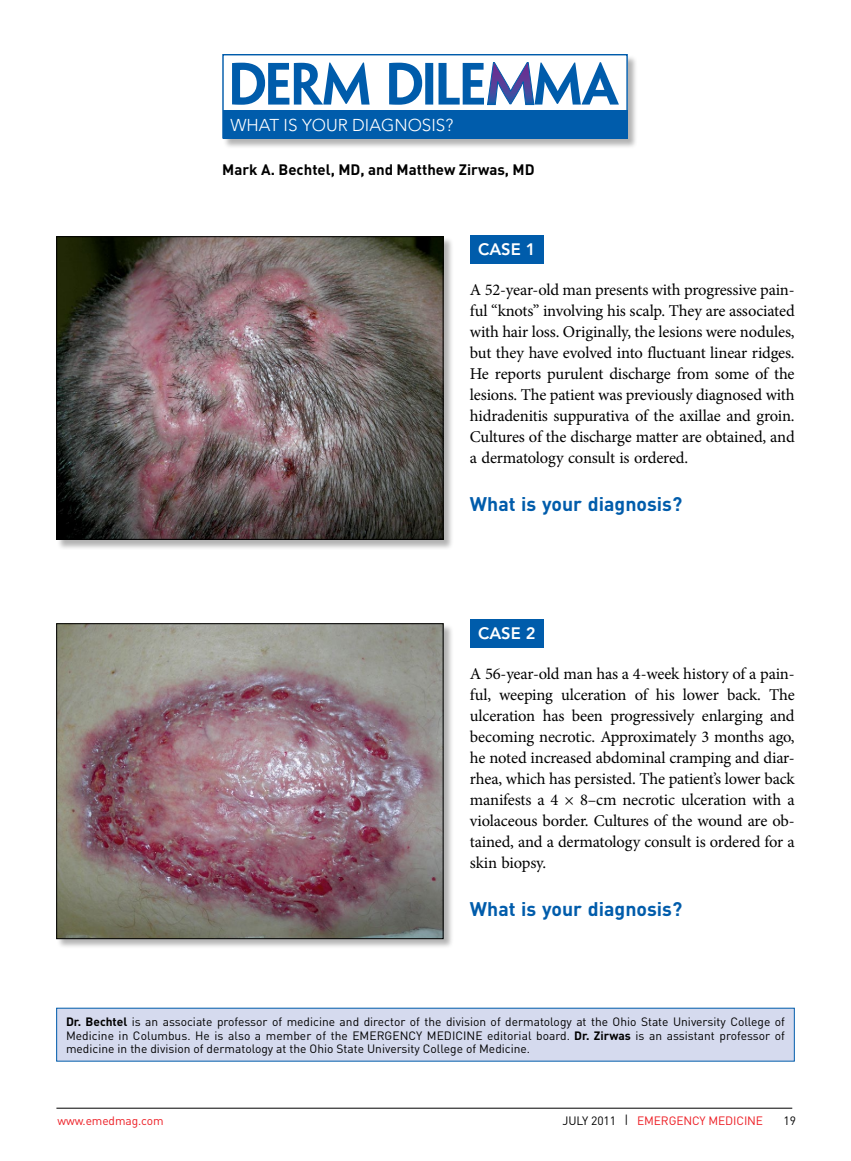
<style>
.page{position:relative;width:851px;height:1161px;background:#fff}
.page>*{position:absolute;margin:0;border:0;box-sizing:border-box;transform-origin:0 0}
.what_is_your_diagnos{font:700 19.5px "DIN";color:#005cab}
.t1{font:300 17.1px "Avenir LT Std";color:#fff}
.dx_question{font:16.5px/21px "Minion Pro";letter-spacing:-.015em;color:#000;text-align:justify}
.t2{font:800 16.5px "Avenir LT Std";color:#fff}
.by{font:700 15px "DIN";color:#000}
.bio{font:12px/13.5px "DIN";color:#000;text-align:justify}
.t3{font:12px "DIN";letter-spacing:-.01em;color:#ed1d24}
.s1{font-weight:700}
.s2{color:#000}
</style>
<div class="page">
<hr style="left:56px;top:1108px;width:736px;height:1px;background:#000">
<div style="left:222px;top:54px;width:416px;height:95px;background:#000;opacity:.3"></div>
<div style="left:223px;top:55px;width:404px;height:83px;background:#fff"></div>
<div style="left:223px;top:110px;width:404px;height:29px;background:#005cab"></div>
<svg style="left:232px;top:63px;width:137px;height:42px"></svg>
<svg style="left:389px;top:54px;width:229px;height:51px"></svg>
<div style="left:470px;top:235px;width:74px;height:28px;background:#005cab"></div>
<div style="left:470px;top:619px;width:74px;height:29px;background:#005cab"></div>
<div style="left:57px;top:1008px;width:737px;height:53px;background:#d5daee"></div>
<div style="left:57px;top:237px;width:396px;height:313px;background:#000;opacity:.3"></div>
<img style="left:58px;top:238px;width:383px;height:300px">
<div style="left:56px;top:236px;width:387px;height:304px;border:1px solid #000"></div>
<div style="left:57px;top:624px;width:396px;height:325px;background:#000;opacity:.3"></div>
<img style="left:58px;top:625px;width:383px;height:312px">
<div style="left:56px;top:623px;width:387px;height:316px;border:1px solid #000"></div>
<p class="t1" style="left:230px;top:115px;width:224px">WHAT IS YOUR DIAGNOSIS?</p>
<p class="by" style="left:222px;top:160px;width:314px">Mark A. Bechtel, MD, and Matthew Zirwas, MD</p>
<p class="t2" style="left:478px;top:239px;width:59px">CASE 1</p>
<p class="dx_question" style="left:470px;top:279px;width:326px">A 52-year-old man presents with progressive pain&shy;ful “knots” involving his scalp. They are associated with hair loss. Originally, the lesions were nodules, but they have evolved into fluctuant linear ridges.<br>He reports purulent discharge from some of the lesions. The patient was previously diagnosed with hidradenitis suppurativa of the axillae and groin.<br>Cultures of the discharge matter are obtained, and a dermatology consult is ordered.</p>
<p class="what_is_your_diagnos" style="left:470px;top:491px;width:214px">What is your diagnosis?</p>
<p class="t2" style="left:478px;top:624px;width:59px">CASE 2</p>
<p class="dx_question" style="left:470px;top:663px;width:326px">A 56-year-old man has a 4-week history of a pain&shy;ful, weeping ulceration of his lower back. The ulceration has been progressively enlarging and becoming necrotic. Approximately 3 months ago, he noted increased abdominal cramping and diar&shy;rhea, which has persisted. The patient’s lower back manifests a 4 × 8–cm necrotic ulceration with a violaceous border. Cultures of the wound are ob&shy;tained, and a dermatology consult is ordered for a skin biopsy.</p>
<p class="what_is_your_diagnos" style="left:470px;top:896px;width:214px">What is your diagnosis?</p>
<p class="bio" style="left:66px;top:1015px;width:720px"><span class="s1">Dr. Bechtel</span> is an associate professor of medicine and director of the division of dermatology at the Ohio State University College of Medicine in Columbus. He is also a member of the EMERGENCY MEDICINE editorial board. <span class="s1">Dr. Zirwas</span> is an assistant professor of medicine in the division of dermatology at the Ohio State University College of Medicine.</p>
<p class="t3" style="left:58px;top:1113px;width:108px">www.emedmag.com</p>
<p class="t3" style="left:562px;top:1113px;width:202px"><span class="s2">JULY 2011 |</span> EMERGENCY MEDICINE</p>
<p class="bio" style="left:783px;top:1114px;width:14px">19</p>
</div>
